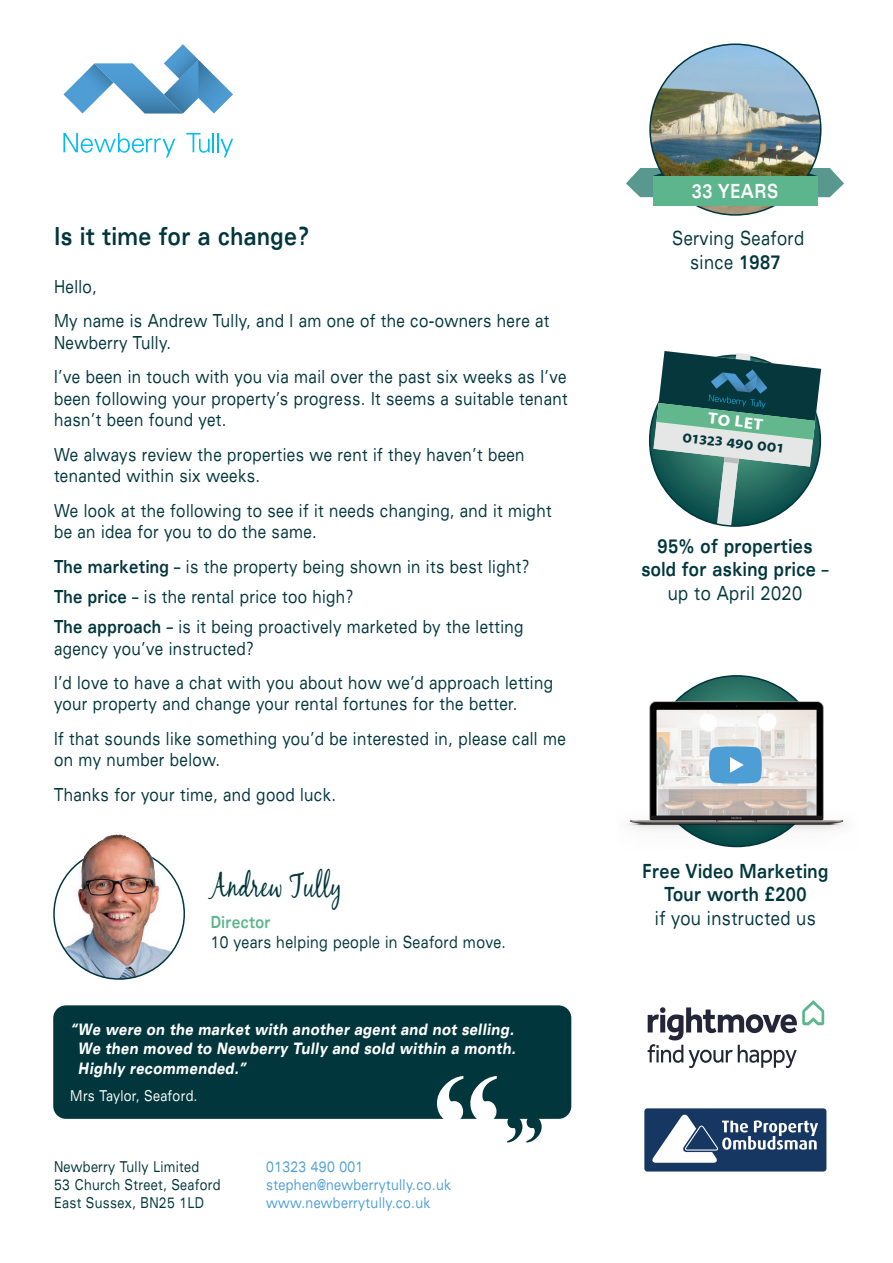
<style>
.page{position:relative;width:893px;height:1263px;background:#fff}
.page>*{position:absolute;margin:0;border:0;box-sizing:border-box;transform-origin:0 0}
.t1{font:33px "Black Jack";letter-spacing:.03em;color:#00363c;scale:.7 1}
.t2{font:700 expanded 24.9px "Univers LT Std";letter-spacing:.03em;color:#00363c;scale:.7 1}
.t3{font:700 expanded 19.5px/23.4px "Univers LT Std";letter-spacing:.03em;color:#00363c;text-align:center;scale:.7 1}
.t4{font:expanded 19.5px "Univers LT Std";letter-spacing:.03em;color:#00363c;scale:.7 1}
.t5{font:700 expanded 19.5px "Univers LT Std";letter-spacing:.03em;color:#fff;scale:.7 1}
.t6{font:expanded 18px/21.6px "Univers LT Std";letter-spacing:.03em;color:#00363c;scale:.7 1}
.t7{font:expanded 16.8px "Univers LT Std";letter-spacing:.03em;color:#00363c;scale:.7 1}
.t8{font:700 expanded 16.8px "Univers LT Std";letter-spacing:.03em;color:#5cb58c;scale:.7 1}
.t9{font:600 16.5px "Petala Pro";color:#fff}
.t10{font:italic 900 expanded 15.9px/19.4px "Univers LT Std";letter-spacing:.03em;color:#fff;text-align:justify;scale:.7 1}
.t11{font:expanded 15px "Univers LT Std";letter-spacing:.03em;color:#4e9ed6;scale:.7 1}
.t12{font:expanded 15px "Univers LT Std";letter-spacing:.03em;color:#00363c;scale:.7 1}
.t13{font:expanded 15px "Univers LT Std";letter-spacing:.03em;color:#fff;scale:.7 1}
.t14{font:600 13.5px "Petala Pro";color:#05373c}
.s1{font-weight:700}
.s2{font-weight:400}
</style>
<div class="page">
<svg style="left:626px;top:168px;width:37px;height:29px"></svg>
<svg style="left:63px;top:44px;width:170px;height:70px"></svg>
<svg style="left:63px;top:133px;width:112px;height:24px"></svg>
<svg style="left:186px;top:133px;width:47px;height:24px"></svg>
<div style="left:53px;top:1005px;width:518px;height:114px;background:#00363c;border-radius:13px"></div>
<svg style="left:437px;top:1076px;width:60px;height:43px"></svg>
<svg style="left:507px;top:1118px;width:35px;height:24px"></svg>
<svg style="left:653px;top:351px;width:168px;height:175px;background:#66908c"></svg>
<svg style="left:651px;top:676px;width:171px;height:170px;background:#2d7064"></svg>
<img style="left:627px;top:702px;width:217px;height:146px">
<svg style="left:648px;top:1000px;width:176px;height:68px"></svg>
<div style="left:644px;top:1108px;width:182px;height:63px;background:#173763;border-radius:3px"></div>
<svg style="left:652px;top:1114px;width:166px;height:49px"></svg>
<img style="left:55px;top:876px;width:124px;height:103px">
<img style="left:61px;top:834px;width:112px;height:94px">
<svg style="left:808px;top:168px;width:36px;height:29px"></svg>
<img style="left:650px;top:44px;width:171px;height:171px;border-radius:85px">
<div style="left:653px;top:176px;width:164px;height:29px;background:#5cb58c"></div>
<svg style="left:709px;top:746px;width:53px;height:37px;background:#61a8d9"></svg>
<p class="t2" style="left:54px;top:222px;width:366px">Is it time for a change?</p>
<p class="t6" style="left:54px;top:275px;width:63px">Hello,</p>
<p class="t6" style="left:54px;top:310px;width:709px">My name is Andrew Tully, and I am one of the co-owners here at<br>Newberry Tully.</p>
<p class="t6" style="left:54px;top:366px;width:735px;text-align:justify">I’ve been in touch with you via mail over the past six weeks as I’ve been following your property’s progress. It seems a suitable tenant hasn’t been found yet.</p>
<p class="t6" style="left:54px;top:443px;width:674px">We always review the properties we rent if they haven’t been tenanted within six weeks.</p>
<p class="t6" style="left:54px;top:499px;width:712px">We look at the following to see if it needs changing, and it might be an idea for you to do the same.</p>
<p class="t6" style="left:54px;top:555px;width:680px"><span class="s1">The marketing</span> – is the property being shown in its best light?</p>
<p class="t6" style="left:54px;top:585px;width:429px"><span class="s1">The price</span> – is the rental price too high?</p>
<p class="t6" style="left:54px;top:615px;width:672px"><span class="s1">The approach</span> – is it being proactively marketed by the letting agency you’ve instructed?</p>
<p class="t6" style="left:54px;top:671px;width:714px">I’d love to have a chat with you about how we’d approach letting your property and change your rental fortunes for the better.</p>
<p class="t6" style="left:54px;top:727px;width:733px">If that sounds like something you’d be interested in, please call me on my number below.</p>
<p class="t6" style="left:54px;top:783px;width:404px">Thanks for your time, and good luck.</p>
<p class="t5" style="left:692px;top:180px;width:125px">33 YEARS</p>
<p class="t4" style="left:672px;top:227px;width:190px">Serving Seaford</p>
<p class="t4" style="left:690px;top:250px;width:131px">since <span class="s1">1987</span></p>
<p class="t9" style="left:709px;top:409px;width:57px;rotate:6deg">TO LET</p>
<p class="t14" style="left:683px;top:430px;width:103px;rotate:6deg">01323 490 001</p>
<p class="t3" style="left:641px;top:534px;width:269px">95% of properties sold for asking price <span class="s2">– up to April 2020</span></p>
<p class="t3" style="left:643px;top:859px;width:267px">Free Video Marketing<br>Tour worth £200</p>
<p class="t1" style="left:211px;top:866px;width:188px">Andrew Tully</p>
<p class="t8" style="left:211px;top:912px;width:87px">Director</p>
<p class="t4" style="left:655px;top:906px;width:231px">if you instructed us</p>
<p class="t7" style="left:211px;top:932px;width:423px">10 years helping people in Seaford move.</p>
<p class="t10" style="left:78px;top:1020px;width:626px;text-indent:-8px">“We were on the market with another agent and not selling.<br>We then moved to Newberry Tully and sold within a month.<br>Highly recommended.”</p>
<p class="t13" style="left:70px;top:1086px;width:183px">Mrs Taylor, Seaford.</p>
<p class="t12" style="left:54px;top:1158px;width:209px">Newberry Tully Limited</p>
<p class="t12" style="left:54px;top:1176px;width:240px">53 Church Street, Seaford</p>
<p class="t12" style="left:54px;top:1194px;width:216px">East Sussex, BN25 1LD</p>
<p class="t11" style="left:266px;top:1158px;width:140px">01323 490 001</p>
<p class="t11" style="left:266px;top:1176px;width:266px">stephen@newberrytully.co.uk</p>
<p class="t11" style="left:266px;top:1194px;width:236px">www.newberrytully.co.uk</p>
</div>
